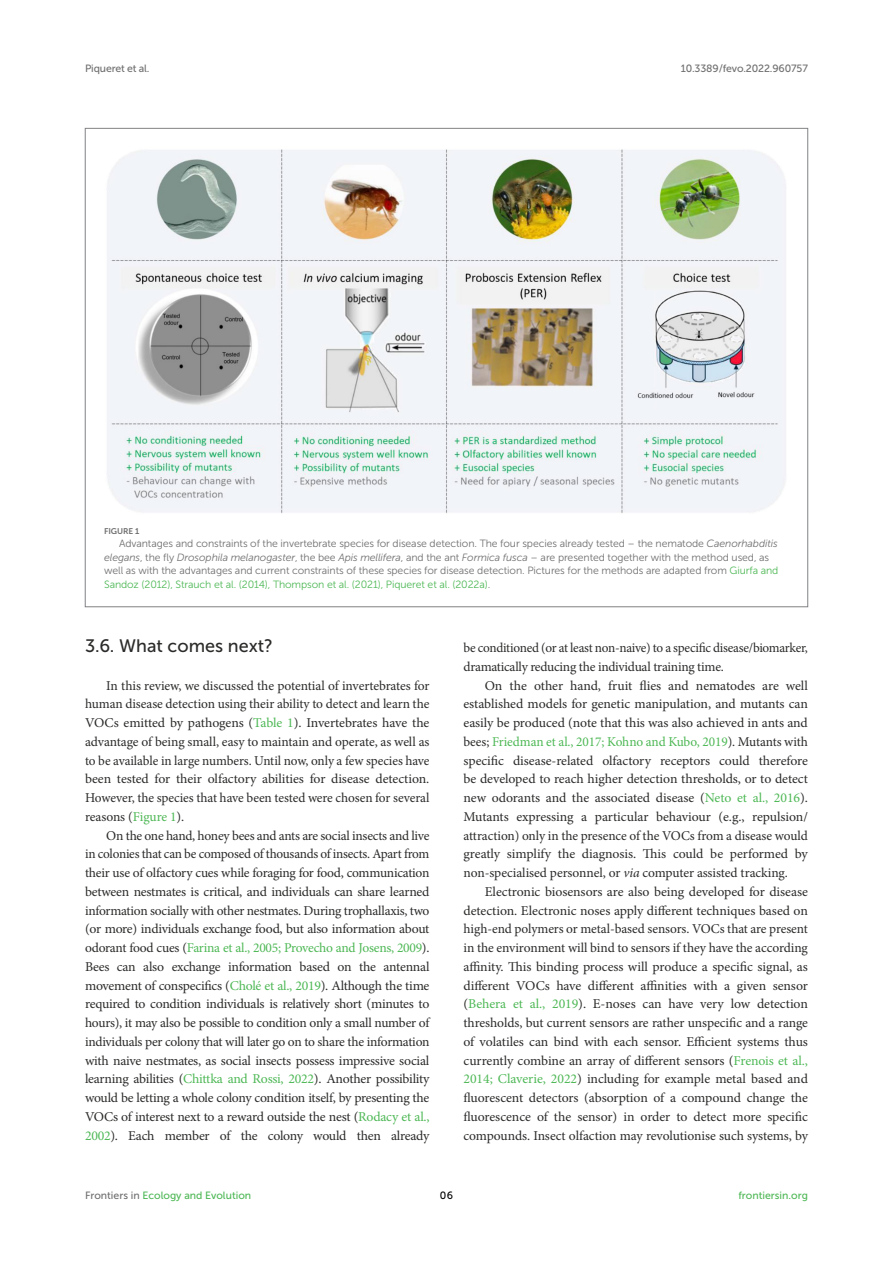
<style>
.page{position:relative;width:893px;height:1263px;background:#fff}
.page>*{position:absolute;margin:0;border:0;box-sizing:border-box;transform-origin:0 0}
.HEAD_2{font:18px "Museo Sans 500";color:#2b2b2a}
.TEXT{font:13.5px/18.8px "Minion Pro";letter-spacing:-.015em;color:#2b2b2a;text-align:justify}
.TEXT_FLUSH{font:13.5px/18.8px "Minion Pro";letter-spacing:-.005em;color:#2b2b2a;text-align:justify}
.FIG_LEG{font:10.5px/13.5px "Museo Sans 300";letter-spacing:-.01em;color:#706f70}
.t1{font:10.5px "Museo Sans 500";color:#4eb855}
.t2{font:10.5px "Museo Sans 500";letter-spacing:-.015em;color:#706f70}
.t3{font:10.5px "Museo Sans 500";color:#000}
.FIG_HD{font:8.25px "Museo Sans 700";letter-spacing:-.01em;color:#706f70}
.s1{font-style:italic}
.s2{color:#4eb855}
.s3{color:#706f70}
</style>
<div class="page">
<img style="left:107px;top:149px;width:679px;height:364px">
<p class="t2" style="left:85px;top:63px;width:66px">Piqueret et al.</p>
<p class="t2" style="left:681px;top:63px;width:129px">10.3389/fevo.2022.960757</p>
<p class="FIG_HD" style="left:104px;top:526px;width:37px">FIGURE 1</p>
<p class="FIG_LEG" style="left:104px;top:537px;width:676px;text-indent:15px">Advantages and constraints of the invertebrate species for disease detection. The four species already tested – the nematode <span class="s1">Caenorhabditis elegans</span>, the fly <span class="s1">Drosophila melanogaster</span>, the bee <span class="s1">Apis mellifera</span>, and the ant <span class="s1">Formica fusca</span> – are presented together with the method used, as well as with the advantages and current constraints of these species for disease detection. Pictures for the methods are adapted from <span class="s2">Giurfa and Sandoz (2012), Strauch et al. (2014), Thompson et al. (2021), Piqueret et al. (2022a)</span>.</p>
<p class="HEAD_2" style="left:85px;top:636px;width:190px">3.6. What comes next?</p>
<p class="TEXT_FLUSH" style="left:85px;top:676px;width:346px;text-indent:21px">In this review, we discussed the potential of invertebrates for human disease detection using their ability to detect and learn the VOCs emitted by pathogens (<span class="s2">Table 1</span>). Invertebrates have the advantage of being small, easy to maintain and operate, as well as to be available in large numbers. Until now, only a few species have been tested for their olfactory abilities for disease detection.<br>However, the species that have been tested were chosen for several reasons (<span class="s2">Figure 1</span>).</p>
<p class="TEXT" style="left:85px;top:826px;width:346px;text-indent:21px">On the one hand, honey bees and ants are social insects and live in colonies that can be composed of thousands of insects. Apart from their use of olfactory cues while foraging for food, communication between nestmates is critical, and individuals can share learned information socially with other nestmates. During trophallaxis, two (or more) individuals exchange food, but also information about odorant food cues (<span class="s2">Farina et al., 2005; Provecho and Josens, 2009</span>).<br>Bees can also exchange information based on the antennal movement of conspecifics (<span class="s2">Cholé et al., 2019</span>). Although the time required to condition individuals is relatively short (minutes to hours), it may also be possible to condition only a small number of individuals per colony that will later go on to share the information with naive nestmates, as social insects possess impressive social learning abilities (<span class="s2">Chittka and Rossi, 2022</span>). Another possibility would be letting a whole colony condition itself, by presenting the VOCs of interest next to a reward outside the nest (<span class="s2">Rodacy et al., 2002</span>). Each member of the colony would then already</p>
<p class="TEXT" style="left:463px;top:638px;width:346px">be conditioned (or at least non-naive) to a specific disease/biomarker, dramatically reducing the individual training time.</p>
<p class="TEXT" style="left:463px;top:676px;width:346px;text-indent:21px">On the other hand, fruit flies and nematodes are well established models for genetic manipulation, and mutants can easily be produced (note that this was also achieved in ants and bees; <span class="s2">Friedman et al., 2017; Kohno and Kubo, 2019</span>). Mutants with specific disease-related olfactory receptors could therefore be developed to reach higher detection thresholds, or to detect new odorants and the associated disease (<span class="s2">Neto et al., 2016</span>).<br>Mutants expressing a particular behaviour (e.g., repulsion/ attraction) only in the presence of the VOCs from a disease would greatly simplify the diagnosis. This could be performed by non-specialised personnel, or <span class="s1">via</span> computer assisted tracking.</p>
<p class="TEXT" style="left:463px;top:882px;width:346px;text-indent:21px">Electronic biosensors are also being developed for disease detection. Electronic noses apply different techniques based on high-end polymers or metal-based sensors. VOCs that are present in the environment will bind to sensors if they have the according affinity. This binding process will produce a specific signal, as different VOCs have different affinities with a given sensor (<span class="s2">Behera et al., 2019</span>). E-noses can have very low detection thresholds, but current sensors are rather unspecific and a range of volatiles can bind with each sensor. Efficient systems thus currently combine an array of different sensors (<span class="s2">Frenois et al., 2014; Claverie, 2022</span>) including for example metal based and fluorescent detectors (absorption of a compound change the fluorescence of the sensor) in order to detect more specific compounds. Insect olfaction may revolutionise such systems, by</p>
<p class="t1" style="left:85px;top:1190px;width:168px"><span class="s3">Frontiers in</span> Ecology and Evolution</p>
<p class="t3" style="left:440px;top:1190px;width:15px">06</p>
<p class="t1" style="left:738px;top:1190px;width:71px">frontiersin.org</p>
</div>
